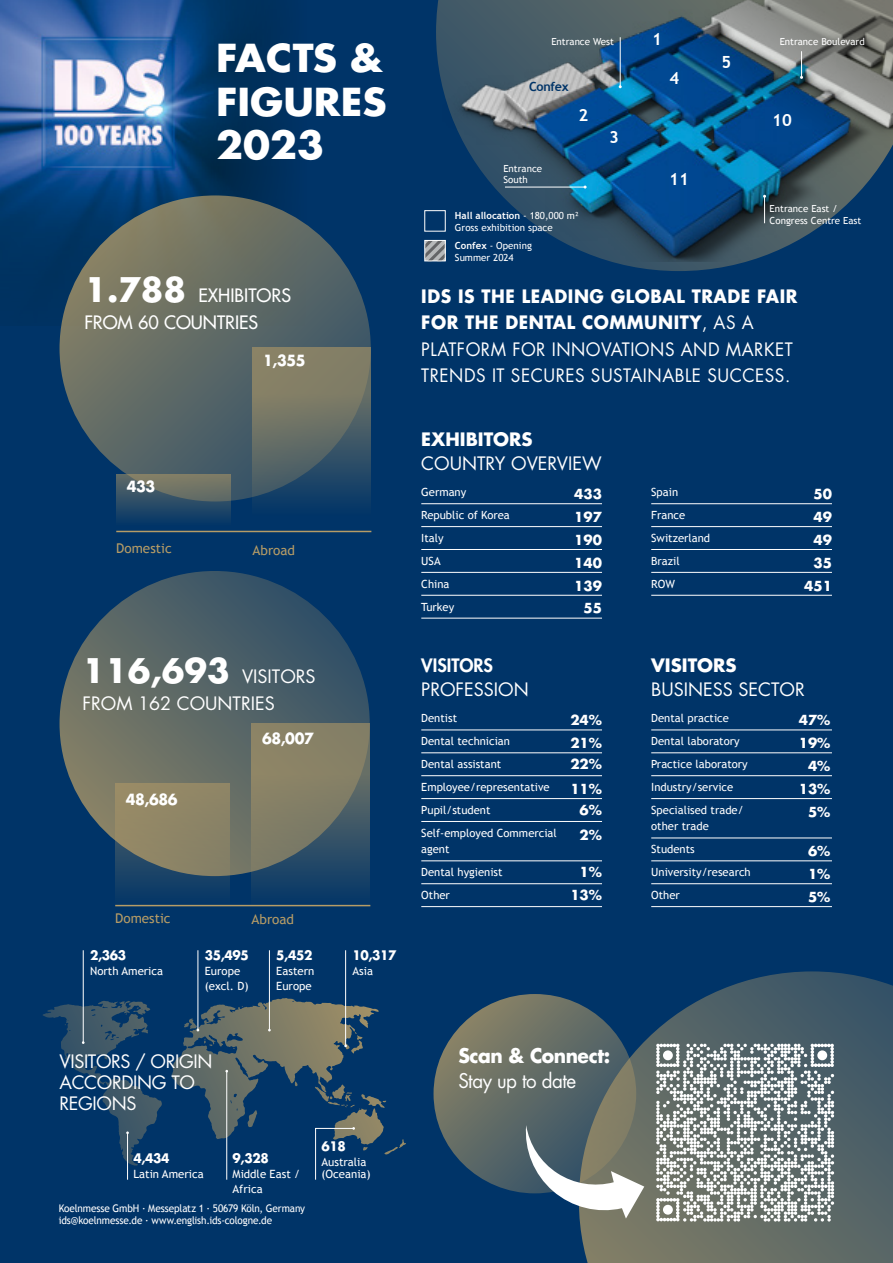
<style>
.page{position:relative;width:893px;height:1263px;background:#003468}
.page>*{position:absolute;margin:0;border:0;box-sizing:border-box;transform-origin:0 0}
.t1{font:700 37.5px/43.5px "Futura Std";color:#fff;text-align:justify;scale:1.05 1}
.t2{font:700 19.8px "Futura Std";letter-spacing:-.025em;color:#fff;scale:.95 1}
.t3{font:19.8px "Futura Std";letter-spacing:-.025em;color:#fff;scale:.95 1}
.t4{font:18px/26.2px "Futura Std";letter-spacing:.03em;color:#fff;scale:.95 1}
.t5{font:18px/27px "Futura Std";color:#fff}
.t6{font:18px/21px "Futura Std";letter-spacing:-.02em;color:#fff}
.t7{font:500 18px/27px "Futura Std";color:#fff}
.t8{font:700 18px "Futura Std";color:#fff}
.t9{font:800 18px "Futura Std";color:#fff}
.t10{font:700 16.8px "Trebuchet MS";color:#fff}
.t11{font:700 15px "Futura Std";letter-spacing:-.03em;color:#fff;scale:.95 1}
.t12{font:700 13.5px/23px "Futura Std";color:#fff;text-align:right}
.t13{font:13.5px "Trebuchet MS";color:#b69c66}
.t14{font:700 12.9px "Futura Std";letter-spacing:-.03em;color:#fff;scale:.95 1}
.t15{font:700 12.6px "Trebuchet MS";letter-spacing:-.02em;color:#003468}
.t16{font:11.4px/15px "Trebuchet MS";color:#fff}
.t17{font:11.25px/23px "Trebuchet MS";color:#fff}
.t18{font:10.5px/12px "Trebuchet MS";letter-spacing:-.01em;color:#fff;scale:.95 1}
.t19{font:9.75px/11.7px "Trebuchet MS";color:#fff}
.s1{font-weight:700;font-size:33px}
.s2{font-weight:700}
</style>
<div class="page">
<svg style="left:42px;top:998px;width:364px;height:167px;background:#244967"></svg>
<hr style="left:83px;top:950px;width:1px;height:92px;background:#fff">
<hr style="left:127px;top:1133px;width:1px;height:47px;background:#fff">
<hr style="left:226px;top:1071px;width:1px;height:109px;background:#fff">
<svg style="left:315px;top:1127px;width:40px;height:53px;background:#16436e"></svg>
<hr style="left:198px;top:950px;width:1px;height:80px;background:#fff">
<hr style="left:269px;top:950px;width:1px;height:80px;background:#fff">
<hr style="left:345px;top:950px;width:1px;height:96px;background:#fff">
<img style="left:0;top:0;width:306px;height:325px">
<svg style="left:433px;top:994px;width:203px;height:199px;background:#686f66"></svg>
<svg style="left:579px;top:971px;width:314px;height:292px;background:#4a5e66"></svg>
<svg style="left:60px;top:195px;width:311px;height:306px;background:#636c65"></svg>
<svg style="left:60px;top:571px;width:310px;height:305px;background:#576666"></svg>
<svg style="left:252px;top:347px;width:119px;height:187px;background:#4f6166"></svg>
<svg style="left:116px;top:474px;width:114px;height:60px;background:#385466"></svg>
<svg style="left:251px;top:723px;width:119px;height:205px;background:#556466"></svg>
<svg style="left:115px;top:783px;width:114px;height:145px;background:#586666"></svg>
<hr style="left:116px;top:531px;width:255px;height:1px;background:#b69c66">
<hr style="left:115px;top:905px;width:255px;height:1px;background:#b69c66">
<svg style="left:524px;top:1125px;width:120px;height:93px"></svg>
<hr style="left:421px;top:729px;width:181px;height:1px;background:#fff">
<hr style="left:421px;top:752px;width:181px;height:1px;background:#fff">
<hr style="left:421px;top:775px;width:181px;height:1px;background:#fff">
<hr style="left:421px;top:798px;width:181px;height:1px;background:#fff">
<hr style="left:421px;top:821px;width:181px;height:1px;background:#fff">
<hr style="left:421px;top:860px;width:181px;height:1px;background:#fff">
<hr style="left:421px;top:883px;width:181px;height:1px;background:#fff">
<hr style="left:421px;top:906px;width:181px;height:1px;background:#fff">
<hr style="left:651px;top:729px;width:181px;height:1px;background:#fff">
<hr style="left:651px;top:752px;width:181px;height:1px;background:#fff">
<hr style="left:651px;top:775px;width:181px;height:1px;background:#fff">
<hr style="left:651px;top:798px;width:181px;height:1px;background:#fff">
<hr style="left:651px;top:837px;width:181px;height:1px;background:#fff">
<hr style="left:651px;top:860px;width:181px;height:1px;background:#fff">
<hr style="left:651px;top:883px;width:181px;height:1px;background:#fff">
<hr style="left:651px;top:906px;width:181px;height:1px;background:#fff">
<hr style="left:421px;top:503px;width:181px;height:1px;background:#fff">
<hr style="left:421px;top:526px;width:181px;height:1px;background:#fff">
<hr style="left:421px;top:549px;width:181px;height:1px;background:#fff">
<hr style="left:421px;top:572px;width:181px;height:1px;background:#fff">
<hr style="left:421px;top:595px;width:181px;height:1px;background:#fff">
<hr style="left:421px;top:618px;width:181px;height:1px;background:#fff">
<hr style="left:651px;top:503px;width:181px;height:1px;background:#fff">
<hr style="left:651px;top:526px;width:181px;height:1px;background:#fff">
<hr style="left:651px;top:549px;width:181px;height:1px;background:#fff">
<hr style="left:651px;top:572px;width:181px;height:1px;background:#fff">
<hr style="left:651px;top:595px;width:181px;height:1px;background:#fff">
<img style="left:443px;top:0;width:450px;height:276px">
<svg style="left:426px;top:242px;width:18px;height:17px"></svg>
<div style="left:424px;top:240px;width:22px;height:21px;border:1px solid #fff"></div>
<div style="left:424px;top:210px;width:22px;height:22px;background:#003468;border:1px solid #fff"></div>
<svg style="left:763px;top:195px;width:3px;height:28px"></svg>
<hr style="left:620px;top:37px;width:1px;height:50px;background:#fff">
<svg style="left:800px;top:51px;width:3px;height:28px"></svg>
<hr style="left:505px;top:187px;width:80px;height:1px;background:#fff">
<svg style="left:656px;top:1044px;width:178px;height:177px"></svg>
<div style="left:663px;top:1050px;width:10px;height:10px;background:#fff;border-radius:50%"></div>
<div style="left:817px;top:1050px;width:10px;height:10px;background:#fff;border-radius:50%"></div>
<div style="left:663px;top:1205px;width:10px;height:10px;background:#fff;border-radius:50%"></div>
<h1 class="t1" style="left:216px;top:36px;width:164px">FACTS &amp; FIGURES 2023</h1>
<h3 class="t7" style="left:84px;top:282px;width:208px"><span class="s1">1.788</span> EXHIBITORS<br>FROM 60 COUNTRIES</h3>
<h3 class="t11" style="left:127px;top:476px;width:31px">433</h3>
<h3 class="t11" style="left:263px;top:351px;width:46px">1,355</h3>
<p class="t13" style="left:116px;top:540px;width:57px">Domestic</p>
<p class="t13" style="left:253px;top:542px;width:44px">Abroad</p>
<h3 class="t5" style="left:82px;top:663px;width:235px"><span class="s1">116,693</span> VISITORS<br>FROM 162 COUNTRIES</h3>
<h3 class="t11" style="left:126px;top:789px;width:56px">48,686</h3>
<h3 class="t11" style="left:262px;top:728px;width:56px">68,007</h3>
<p class="t13" style="left:115px;top:910px;width:57px">Domestic</p>
<p class="t13" style="left:252px;top:911px;width:44px">Abroad</p>
<p class="t14" style="left:90px;top:946px;width:40px">2,363</p>
<p class="t16" style="left:90px;top:963px;width:75px">North America</p>
<p class="t14" style="left:205px;top:946px;width:48px">35,495</p>
<p class="t14" style="left:276px;top:946px;width:40px">5,452</p>
<p class="t14" style="left:352px;top:946px;width:48px">10,317</p>
<p class="t16" style="left:205px;top:963px;width:45px">Europe (excl. D)</p>
<p class="t16" style="left:276px;top:963px;width:40px">Eastern<br>Europe</p>
<p class="t16" style="left:352px;top:963px;width:22px">Asia</p>
<h3 class="t6" style="left:60px;top:1051px;width:154px">VISITORS / ORIGIN<br>ACCORDING TO<br>REGIONS</h3>
<p class="t14" style="left:133px;top:1150px;width:40px">4,434</p>
<p class="t16" style="left:133px;top:1167px;width:72px">Latin America</p>
<p class="t14" style="left:233px;top:1150px;width:40px">9,328</p>
<p class="t16" style="left:233px;top:1166px;width:69px">Middle East /<br>Africa</p>
<p class="t18" style="left:59px;top:1203px;width:261px">Koelnmesse GmbH · Messeplatz 1 · 50679 Köln, Germany ids@koelnmesse.de · www.english.ids-cologne.de</p>
<p class="t14" style="left:321px;top:1138px;width:27px">618</p>
<p class="t16" style="left:321px;top:1156px;width:51px;line-height:12.1px">Australia (Oceania)</p>
<h3 class="t10" style="left:652px;top:29px;width:11px">1</h3>
<p class="t19" style="left:551px;top:36px;width:64px">Entrance West</p>
<p class="t19" style="left:780px;top:36px;width:87px">Entrance Boulevard</p>
<p class="t15" style="left:529px;top:78px;width:41px">Confex</p>
<h3 class="t10" style="left:578px;top:104px;width:11px">2</h3>
<p class="t19" style="left:503px;top:162px;width:40px">Entrance<br>South</p>
<h3 class="t10" style="left:609px;top:126px;width:11px">3</h3>
<h3 class="t10" style="left:669px;top:67px;width:11px">4</h3>
<h3 class="t10" style="left:669px;top:169px;width:21px">11</h3>
<h3 class="t10" style="left:721px;top:51px;width:11px">5</h3>
<h3 class="t10" style="left:772px;top:110px;width:21px">10</h3>
<p class="t19" style="left:455px;top:210px;width:126px"><span class="s2">Hall allocation</span> - 180,000 m²<br>Gross exhibition space</p>
<p class="t19" style="left:770px;top:203px;width:93px">Entrance East /<br>Congress Centre East</p>
<p class="t19" style="left:455px;top:240px;width:78px"><span class="s2">Confex</span> - Opening<br>Summer 2024</p>
<h3 class="t4" style="left:421px;top:284px;width:397px"><span class="s2">IDS IS THE LEADING GLOBAL TRADE FAIR FOR THE DENTAL COMMUNITY</span>, AS A PLATFORM FOR INNOVATIONS AND MARKET TRENDS IT SECURES SUSTAINABLE SUCCESS.</h3>
<h3 class="t8" style="left:421px;top:427px;width:113px">EXHIBITORS</h3>
<h3 class="t5" style="left:421px;top:450px;width:182px">COUNTRY OVERVIEW</h3>
<p class="t17" style="left:421px;top:481px;width:90px">Germany<br>Republic of Korea<br>Italy<br>USA<br>China<br>Turkey</p>
<p class="t12" style="left:574px;top:482px;width:29px">433<br>197<br>190<br>140<br>139<br>55</p>
<p class="t17" style="left:651px;top:481px;width:60px">Spain<br>France<br>Switzerland<br>Brazil<br>ROW</p>
<p class="t12" style="left:804px;top:482px;width:29px">50<br>49<br>49<br>35<br>451</p>
<h3 class="t9" style="left:421px;top:654px;width:73px">VISITORS</h3>
<h3 class="t5" style="left:421px;top:676px;width:109px">PROFESSION</h3>
<p class="t17" style="left:421px;top:707px;width:137px">Dentist<br>Dental technician<br>Dental assistant<br>Employee/representative<br>Pupil/student<br>Self-employed Commercial</p>
<p class="t17" style="left:421px;top:838px;width:83px">agent<br>Dental hygienist<br>Other</p>
<p class="t12" style="left:570px;top:708px;width:33px;text-align:left">24%<br>21%</p>
<p class="t12" style="left:570px;top:751px;width:33px;line-height:25px;text-align:left">22%<br>11%</p>
<p class="t12" style="left:580px;top:797px;width:24px;line-height:25px;text-align:left">6%<br>2%</p>
<p class="t12" style="left:570px;top:861px;width:33px">1%<br>13%</p>
<h3 class="t8" style="left:651px;top:653px;width:87px">VISITORS</h3>
<h3 class="t5" style="left:651px;top:676px;width:155px">BUSINESS SECTOR</h3>
<p class="t17" style="left:651px;top:707px;width:98px">Dental practice<br>Dental laboratory<br>Practice laboratory<br>Industry/service<br>Specialised trade/</p>
<p class="t17" style="left:651px;top:815px;width:101px">other trade<br>Students<br>University/research<br>Other</p>
<p class="t12" style="left:799px;top:708px;width:33px">47%<br>19%<br>4%<br>13%<br>5%</p>
<p class="t12" style="left:808px;top:839px;width:24px;text-align:justify">6% 1% 5%</p>
<h2 class="t2" style="left:458px;top:1042px;width:161px">Scan &amp; Connect:</h2>
<h2 class="t3" style="left:458px;top:1068px;width:126px">Stay up to date</h2>
</div>
